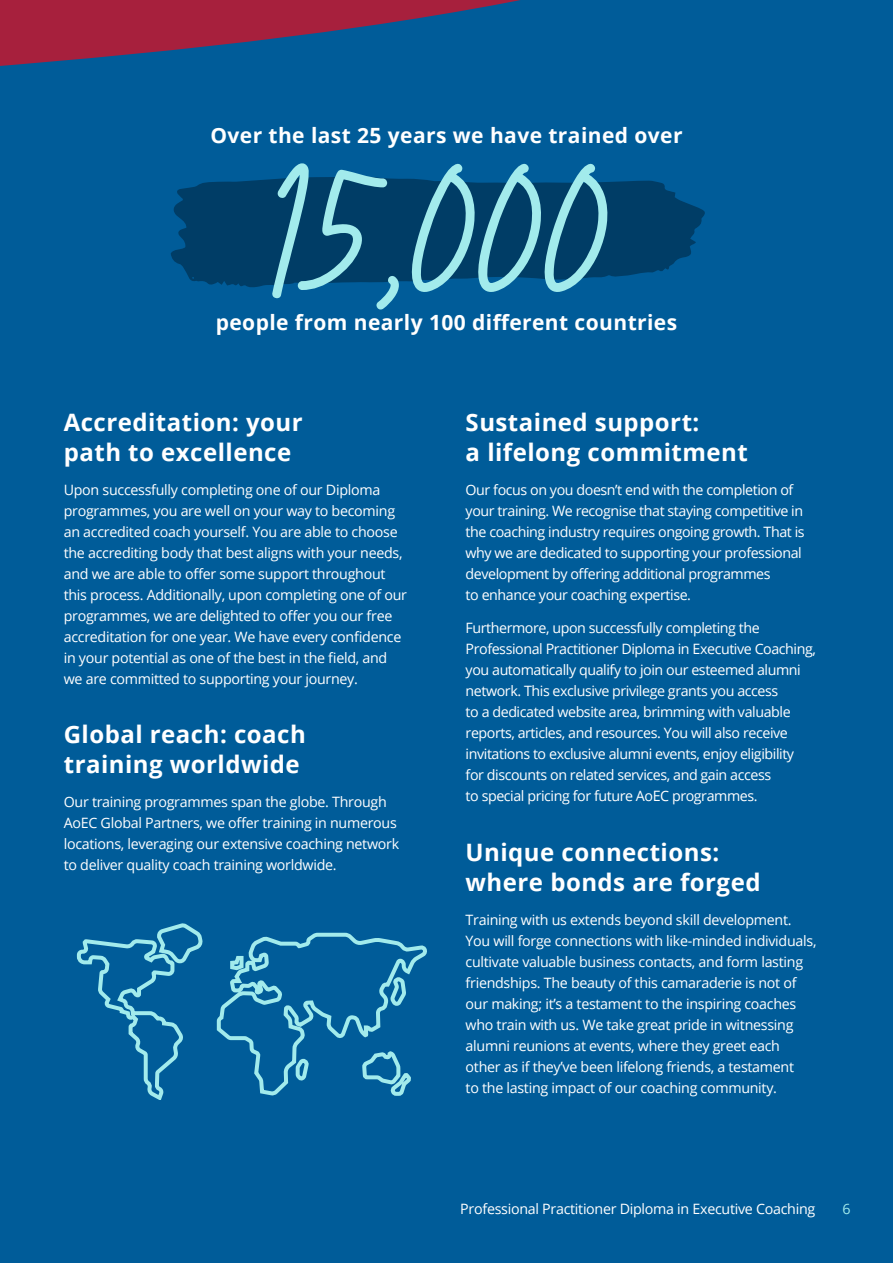
<style>
.page{position:relative;width:893px;height:1263px;background:#005c99}
.page>*{position:absolute;margin:0;border:0;box-sizing:border-box;transform-origin:0 0}
.t1{font:216.9px "Brittany Signature";color:#a2ebec}
.t2{font:700 24px/30px "Open Sans";letter-spacing:.02em;color:#fff}
.t3{font:700 21px "Open Sans";letter-spacing:.02em;color:#fff}
.t4{font:14.25px/21px "Open Sans";letter-spacing:-.02em;color:#fff}
.t5{font:14.25px "Open Sans";color:#a2ebec}
</style>
<div class="page">
<svg style="left:0;top:0;width:520px;height:66px"></svg>
<svg style="left:77px;top:923px;width:126px;height:176px"></svg>
<svg style="left:216px;top:932px;width:211px;height:164px"></svg>
<svg style="left:171px;top:177px;width:534px;height:111px;fill:#003d66"></svg>
<h3 class="t3" style="left:210px;top:120px;width:474px">Over the last 25 years we have trained over</h3>
<h1 class="t1" style="left:267px;top:84px;width:343px">15,000</h1>
<h3 class="t3" style="left:216px;top:308px;width:463px">people from nearly 100 different countries</h3>
<h2 class="t2" style="left:64px;top:406px;width:240px">Accreditation: your path to excellence</h2>
<p class="t4" style="left:64px;top:479px;width:345px">Upon successfully completing one of our Diploma programmes, you are well on your way to becoming an accredited coach yourself. You are able to choose the accrediting body that best aligns with your needs, and we are able to offer some support throughout this process. Additionally, upon completing one of our programmes, we are delighted to offer you our free accreditation for one year. We have every confidence in your potential as one of the best in the field, and we are committed to supporting your journey.</p>
<h2 class="t2" style="left:64px;top:719px;width:243px">Global reach: coach training worldwide</h2>
<p class="t4" style="left:64px;top:791px;width:337px">Our training programmes span the globe. Through AoEC Global Partners, we offer training in numerous locations, leveraging our extensive coaching network to deliver quality coach training worldwide.</p>
<h2 class="t2" style="left:466px;top:406px;width:284px">Sustained support:<br>a lifelong commitment</h2>
<p class="t4" style="left:466px;top:479px;width:341px">Our focus on you doesn’t end with the completion of your training. We recognise that staying competitive in the coaching industry requires ongoing growth. That is why we are dedicated to supporting your professional development by offering additional programmes<br>to enhance your coaching expertise.</p>
<p class="t4" style="left:466px;top:617px;width:352px">Furthermore, upon successfully completing the Professional Practitioner Diploma in Executive Coaching, you automatically qualify to join our esteemed alumni network. This exclusive privilege grants you access<br>to a dedicated website area, brimming with valuable reports, articles, and resources. You will also receive invitations to exclusive alumni events, enjoy eligibility for discounts on related services, and gain access<br>to special pricing for future AoEC programmes.</p>
<h2 class="t2" style="left:466px;top:837px;width:296px">Unique connections: where bonds are forged</h2>
<p class="t4" style="left:466px;top:909px;width:352px">Training with us extends beyond skill development.<br>You will forge connections with like‑minded individuals, cultivate valuable business contacts, and form lasting friendships. The beauty of this camaraderie is not of our making; it’s a testament to the inspiring coaches who train with us. We take great pride in witnessing alumni reunions at events, where they greet each other as if they’ve been lifelong friends, a testament<br>to the lasting impact of our coaching community.</p>
<p class="t4" style="left:460px;top:1198px;width:356px">Professional Practitioner Diploma in Executive Coaching</p>
<p class="t5" style="left:842px;top:1199px;width:10px">6</p>
</div>
